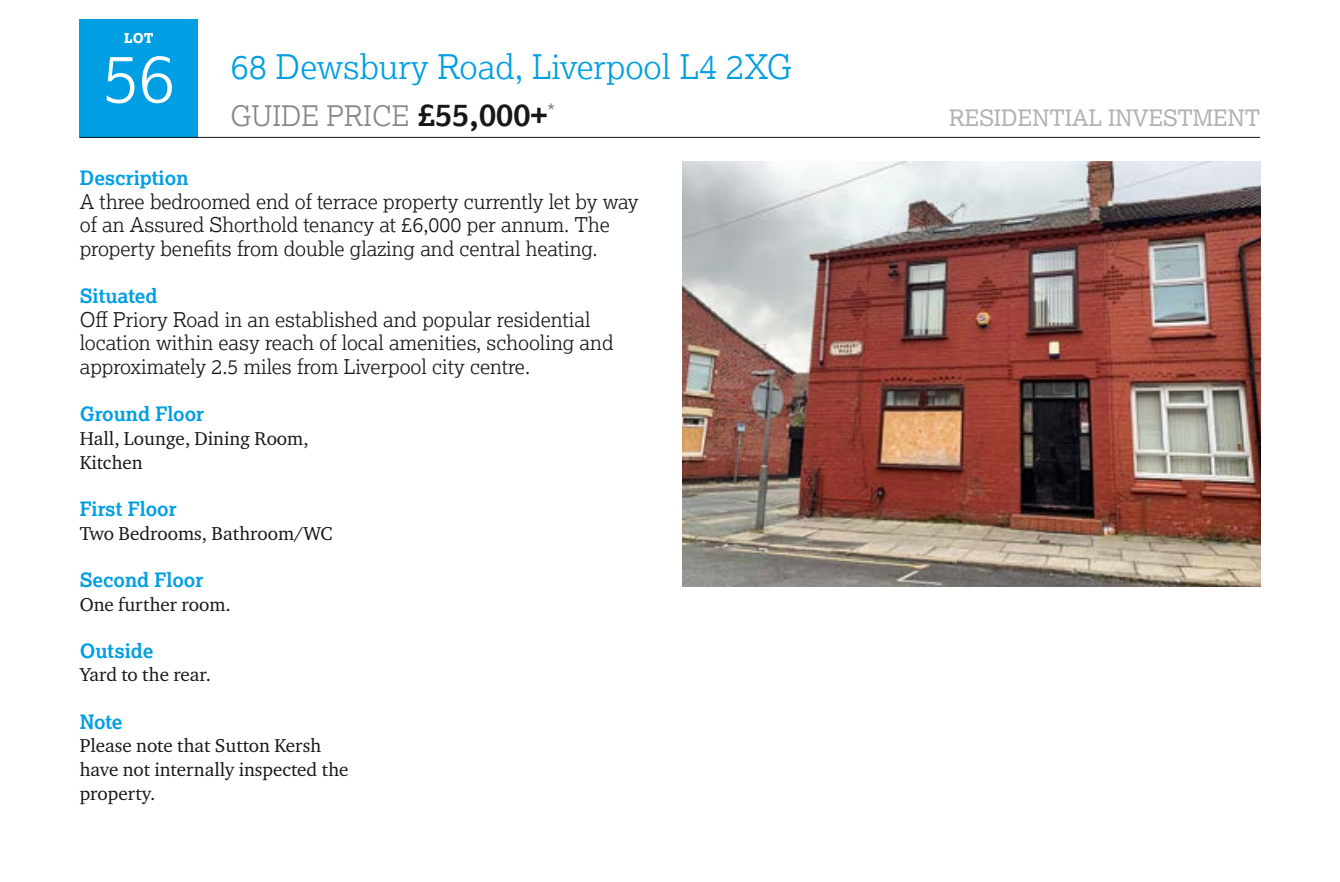
<style>
.page{position:relative;width:1340px;height:882px;background:#fff}
.page>*{position:absolute;margin:0;border:0;box-sizing:border-box;transform-origin:0 0}
.t1{font:300 67.5px "Lexia";color:#fff}
.t2{font:300 33.75px "Lexia";color:#009ee3}
.t3{font:300 28.12px "Lexia";color:#868786}
.t4{font:22.5px "Lexia";color:#b1b2b3}
.t5{font:300 20.25px/23.6px "Lexia";color:#181716}
.t6{font:700 19.8px "Lexia";color:#009ee3}
.t7{font:19.12px/23.6px "Charter ITC Pro";color:#181716}
.t8{font:800 13.5px "Lexia";color:#fff}
.s1{font-weight:700;font-size:31.5px;color:#181716}
</style>
<div class="page">
<div style="left:80px;top:19px;width:118px;height:119px;background:#009ee3"></div>
<hr style="left:80px;top:137px;width:1180px;height:1px;background:#181716">
<img style="left:682px;top:161px;width:578px;height:425px">
<p class="t8" style="left:124px;top:29px;width:31px">LOT</p>
<h1 class="t1" style="left:103px;top:35px;width:74px">56</h1>
<h2 class="t2" style="left:230px;top:45px;width:563px">68 Dewsbury Road, Liverpool L4 2XG</h2>
<h3 class="t3" style="left:230px;top:98px;width:326px">GUIDE PRICE <span class="s1">£55,000+</span><sup>*</sup></h3>
<p class="t4" style="left:949px;top:103px;width:313px">RESIDENTIAL INVESTMENT</p>
<p class="t6" style="left:80px;top:165px;width:110px">Description</p>
<p class="t5" style="left:80px;top:189px;width:560px">A three bedroomed end of terrace property currently let by way of an Assured Shorthold tenancy at £6,000 per annum. The property benefits from double glazing and central heating.</p>
<p class="t6" style="left:80px;top:283px;width:79px">Situated</p>
<p class="t5" style="left:80px;top:307px;width:535px">Off Priory Road in an established and popular residential location within easy reach of local amenities, schooling and approximately 2.5 miles from Liverpool city centre.</p>
<p class="t6" style="left:80px;top:401px;width:126px">Ground Floor</p>
<p class="t7" style="left:80px;top:426px;width:230px">Hall, Lounge, Dining Room,<br>Kitchen</p>
<p class="t6" style="left:80px;top:496px;width:98px">First Floor</p>
<p class="t7" style="left:80px;top:521px;width:254px">Two Bedrooms, Bathroom/WC</p>
<p class="t6" style="left:80px;top:567px;width:125px">Second Floor</p>
<p class="t7" style="left:80px;top:591px;width:153px">One further room.</p>
<p class="t6" style="left:80px;top:638px;width:75px">Outside</p>
<p class="t7" style="left:80px;top:662px;width:133px">Yard to the rear.</p>
<p class="t6" style="left:80px;top:709px;width:44px">Note</p>
<p class="t7" style="left:80px;top:733px;width:270px">Please note that Sutton Kersh have not internally inspected the property.</p>
</div>
